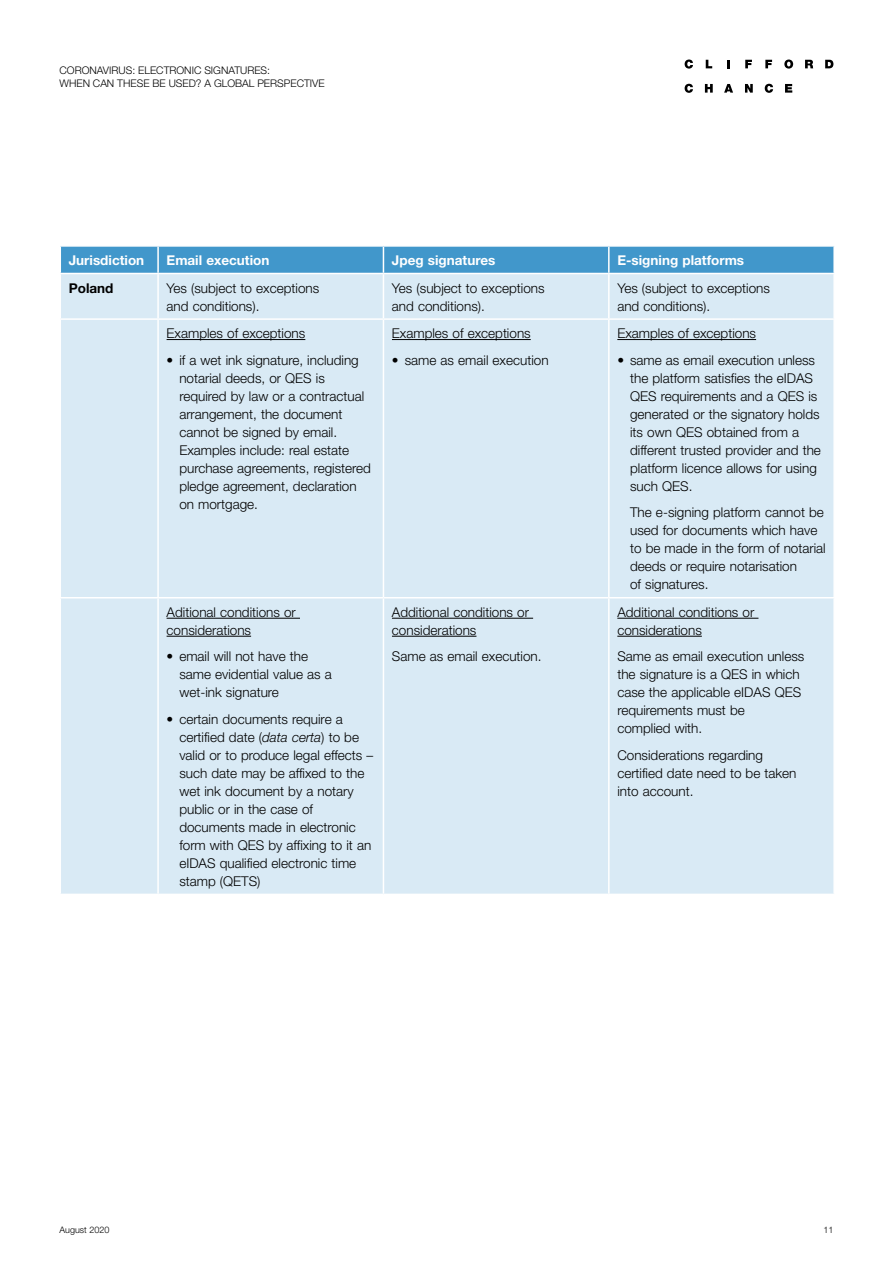
<style>
.page{position:relative;width:893px;height:1263px;background:#fff}
.page>*{position:absolute;margin:0;border:0;box-sizing:border-box;transform-origin:0 0}
.t1{font:300 13.5px/18px "Helvetica Neue LT";color:#000}
.t2{font:700 13.5px "Helvetica Neue LT";color:#fff}
.t3{font:700 13.5px "Helvetica Neue LT";color:#000}
.t4{font:300 10.5px/13.5px "Helvetica Neue LT";color:#000}
.t5{font:300 9px "Helvetica Neue LT";color:#000}
.s1{font-style:italic}
</style>
<div class="page">
<svg style="left:685px;top:60px;width:8px;height:9px"></svg>
<svg style="left:706px;top:60px;width:6px;height:8px"></svg>
<svg style="left:727px;top:60px;width:2px;height:8px"></svg>
<svg style="left:745px;top:60px;width:7px;height:8px"></svg>
<svg style="left:765px;top:60px;width:7px;height:8px"></svg>
<svg style="left:784px;top:60px;width:9px;height:9px"></svg>
<svg style="left:805px;top:60px;width:8px;height:8px"></svg>
<svg style="left:825px;top:60px;width:8px;height:8px"></svg>
<svg style="left:685px;top:84px;width:8px;height:9px"></svg>
<svg style="left:705px;top:84px;width:8px;height:9px"></svg>
<svg style="left:724px;top:84px;width:9px;height:9px"></svg>
<svg style="left:745px;top:84px;width:8px;height:9px"></svg>
<svg style="left:765px;top:84px;width:8px;height:9px"></svg>
<svg style="left:785px;top:84px;width:7px;height:9px"></svg>
<div style="left:61px;top:274px;width:772px;height:620px;background:#d9eaf5"></div>
<hr style="left:157px;top:274px;width:2px;height:44px;background:#fff">
<hr style="left:383px;top:274px;width:1px;height:44px;background:#fff">
<hr style="left:608px;top:274px;width:2px;height:44px;background:#fff">
<hr style="left:157px;top:320px;width:2px;height:277px;background:#fff">
<hr style="left:383px;top:320px;width:1px;height:277px;background:#fff">
<hr style="left:608px;top:320px;width:2px;height:277px;background:#fff">
<hr style="left:157px;top:598px;width:2px;height:296px;background:#fff">
<hr style="left:383px;top:598px;width:1px;height:296px;background:#fff">
<hr style="left:608px;top:598px;width:2px;height:296px;background:#fff">
<svg style="left:60px;top:246px;width:773px;height:27px;background:#479acc"></svg>
<hr style="left:609px;top:245px;width:226px;height:2px;background:#fff">
<hr style="left:608px;top:247px;width:2px;height:26px;background:#fff">
<hr style="left:60px;top:318px;width:98px;height:2px;background:#fff">
<hr style="left:60px;top:597px;width:98px;height:1px;background:#fff">
<hr style="left:158px;top:318px;width:225px;height:2px;background:#fff">
<hr style="left:158px;top:597px;width:225px;height:1px;background:#fff">
<hr style="left:383px;top:318px;width:226px;height:2px;background:#fff">
<hr style="left:383px;top:597px;width:226px;height:1px;background:#fff">
<hr style="left:609px;top:318px;width:226px;height:2px;background:#fff">
<hr style="left:609px;top:597px;width:226px;height:1px;background:#fff">
<hr style="left:167px;top:339px;width:138px;height:1px;background:#000">
<hr style="left:392px;top:339px;width:139px;height:1px;background:#000">
<hr style="left:617px;top:339px;width:139px;height:1px;background:#000">
<hr style="left:167px;top:618px;width:133px;height:1px;background:#000">
<hr style="left:167px;top:636px;width:84px;height:1px;background:#000">
<hr style="left:392px;top:618px;width:141px;height:1px;background:#000">
<hr style="left:392px;top:636px;width:84px;height:1px;background:#000">
<hr style="left:617px;top:618px;width:141px;height:1px;background:#000">
<hr style="left:617px;top:636px;width:85px;height:1px;background:#000">
<p class="t4" style="left:60px;top:63px;width:267px">CORONAVIRUS: ELECTRONIC SIGNATURES:<br>WHEN CAN THESE BE USED? A GLOBAL PERSPECTIVE</p>
<p class="t2" style="left:69px;top:252px;width:77px">Jurisdiction</p>
<p class="t2" style="left:167px;top:252px;width:104px">Email execution</p>
<p class="t2" style="left:392px;top:252px;width:105px">Jpeg signatures</p>
<p class="t2" style="left:617px;top:252px;width:128px">E-signing platforms</p>
<p class="t3" style="left:69px;top:279px;width:46px">Poland</p>
<p class="t1" style="left:167px;top:278px;width:154px">Yes (subject to exceptions and conditions).</p>
<p class="t1" style="left:392px;top:278px;width:154px">Yes (subject to exceptions and conditions).</p>
<p class="t1" style="left:617px;top:278px;width:154px">Yes (subject to exceptions and conditions).</p>
<p class="t1" style="left:167px;top:324px;width:140px">Examples of exceptions</p>
<p class="t1" style="left:179px;top:351px;width:193px;text-indent:-13px">• if a wet ink signature, including notarial deeds, or QES is required by law or a contractual arrangement, the document cannot be signed by email.<br>Examples include: real estate purchase agreements, registered pledge agreement, declaration on mortgage.</p>
<p class="t1" style="left:392px;top:324px;width:140px">Examples of exceptions</p>
<p class="t1" style="left:392px;top:351px;width:158px">• same as email execution</p>
<p class="t1" style="left:617px;top:324px;width:140px">Examples of exceptions</p>
<p class="t1" style="left:630px;top:351px;width:192px;text-indent:-13px">• same as email execution unless the platform satisfies the eIDAS<br>QES requirements and a QES is generated or the signatory holds its own QES obtained from a different trusted provider and the platform licence allows for using such QES.</p>
<p class="t1" style="left:630px;top:503px;width:197px">The e-signing platform cannot be used for documents which have to be made in the form of notarial deeds or require notarisation<br>of signatures.</p>
<p class="t1" style="left:167px;top:603px;width:131px">Aditional conditions or considerations</p>
<p class="t1" style="left:179px;top:647px;width:154px;text-indent:-13px">• email will not have the same evidential value as a wet-ink signature</p>
<p class="t1" style="left:179px;top:710px;width:195px;text-indent:-13px">• certain documents require a certified date (<span class="s1">data certa</span>) to be valid or to produce legal effects – such date may be affixed to the wet ink document by a notary public or in the case of documents made in electronic form with QES by affixing to it an eIDAS qualified electronic time stamp (QETS)</p>
<p class="t1" style="left:392px;top:603px;width:139px">Additional conditions or considerations</p>
<p class="t1" style="left:392px;top:647px;width:151px">Same as email execution.</p>
<p class="t1" style="left:617px;top:603px;width:139px">Additional conditions or considerations</p>
<p class="t1" style="left:617px;top:647px;width:189px">Same as email execution unless the signature is a QES in which case the applicable eIDAS QES requirements must be<br>complied with.</p>
<p class="t1" style="left:617px;top:746px;width:181px">Considerations regarding certified date need to be taken into account.</p>
<p class="t5" style="left:60px;top:1224px;width:51px">August 2020</p>
<p class="t5" style="left:823px;top:1224px;width:12px">11</p>
</div>
